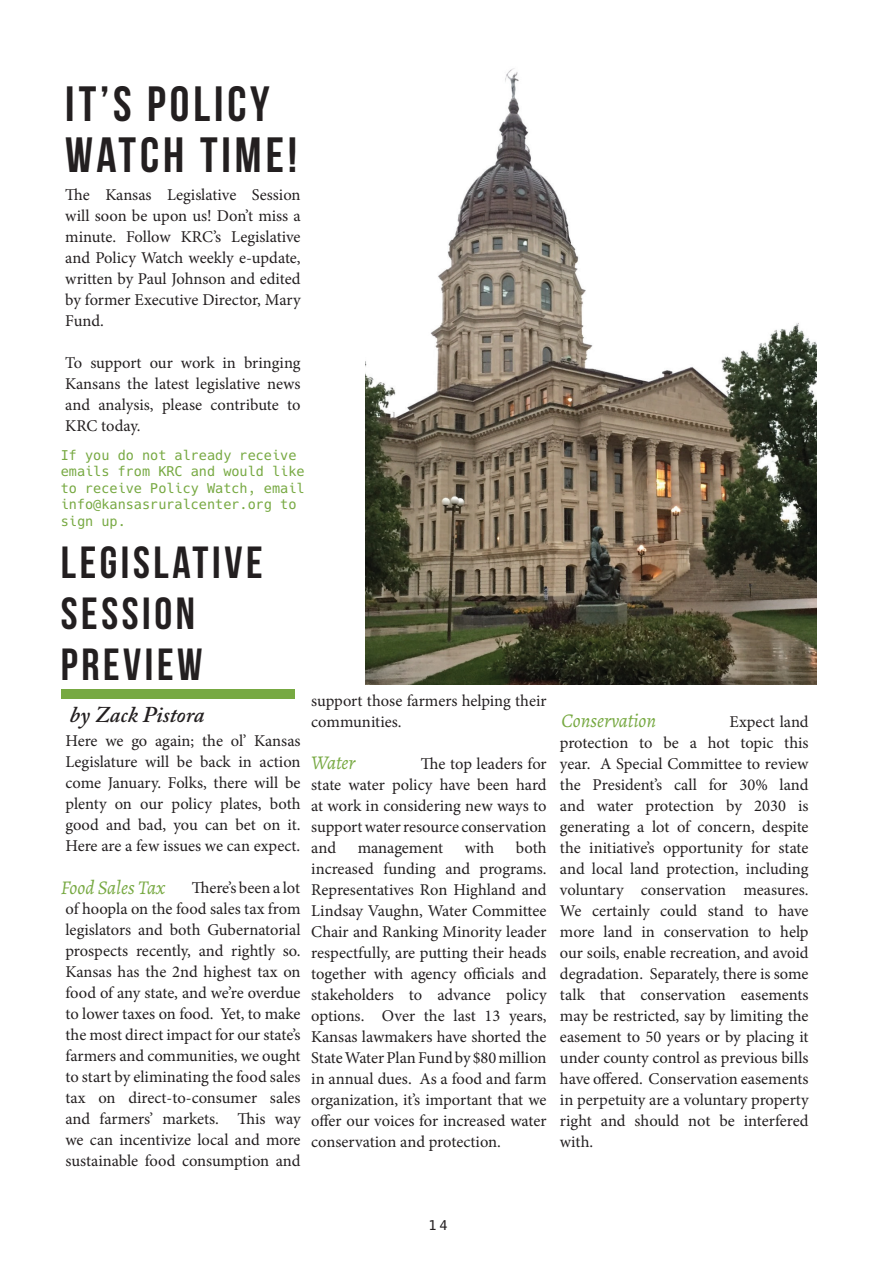
<style>
.page{position:relative;width:893px;height:1263px;background:#fff}
.page>*{position:absolute;margin:0;border:0;box-sizing:border-box;transform-origin:0 0}
.t1{font:49.5px/51px "Bebas Neue";letter-spacing:.08em;color:#231f20}
.t2{font:45px/51px "Bebas Neue";letter-spacing:.08em;color:#231f20}
.t3{font:italic 600 22.5px "Adobe Caslon Pro";color:#231f20}
.t4{font:italic 19.5px "Alegreya";color:#77a942}
.t5{font:16.5px/21px "Minion Pro";letter-spacing:-.005em;color:#231f20;text-align:justify}
.t6{font:13.5px/16.5px "Hack";color:#77a942}
.t7{font:13.5px "Hack";color:#231f20}
</style>
<div class="page">
<div style="left:61px;top:689px;width:234px;height:10px;background:#77a942"></div>
<img style="left:365px;top:68px;width:451px;height:617px">
<h1 class="t1" style="left:65px;top:78px;width:233px">IT’S POLICY<br>WATCH TIME!</h1>
<p class="t5" style="left:65px;top:184px;width:237px">The Kansas Legislative Session will soon be upon us! Don’t miss a minute. Follow KRC’s Legislative and Policy Watch weekly e-update, written by Paul Johnson and edited by former Executive Director, Mary Fund.</p>
<p class="t5" style="left:65px;top:352px;width:237px">To support our work in bringing Kansans the latest legislative news and analysis, please contribute to KRC today.</p>
<p class="t6" style="left:61px;top:447px;width:245px">If you do not already receive emails from KRC and would like to receive Policy Watch, email info@kansasruralcenter.org to sign up.</p>
<h2 class="t2" style="left:61px;top:537px;width:203px">LEGISLATIVE<br>SESSION<br>PREVIEW</h2>
<h3 class="t3" style="left:70px;top:701px;width:136px">by Zack Pistora</h3>
<p class="t5" style="left:65px;top:731px;width:237px">Here we go again; the ol’ Kansas Legislature will be back in action come January. Folks, there will be plenty on our policy plates, both good and bad, you can bet on it.<br>Here are a few issues we can expect.</p>
<p class="t5" style="left:65px;top:878px;width:237px;text-indent:126px">There’s been a lot of hoopla on the food sales tax from legislators and both Gubernatorial prospects recently, and rightly so.<br>Kansas has the 2nd highest tax on food of any state, and we’re overdue to lower taxes on food. Yet, to make the most direct impact for our state’s farmers and communities, we ought to start by eliminating the food sales tax on direct-to-consumer sales and farmers’ markets. This way we can incentivize local and more sustainable food consumption and</p>
<p class="t4" style="left:61px;top:874px;width:106px">Food Sales Tax</p>
<p class="t5" style="left:311px;top:690px;width:237px">support those farmers helping their communities.</p>
<p class="t5" style="left:311px;top:753px;width:237px;text-indent:110px">The top leaders for state water policy have been hard at work in considering new ways to support water resource conservation and</p>
<p class="t4" style="left:311px;top:749px;width:46px">Water</p>
<p class="t5" style="left:311px;top:837px;width:237px;text-indent:205px">both increased funding and programs.<br>Representatives Ron Highland and Lindsay Vaughn, Water Committee Chair and Ranking Minority leader respectfully, are putting their heads together with agency officials and stakeholders to advance policy options. Over the last 13 years, Kansas lawmakers have shorted the State Water Plan Fund by $80 million in annual dues. As a food and farm organization, it’s important that we offer our voices for increased water conservation and protection.</p>
<p class="t5" style="left:358px;top:837px;width:87px">management</p>
<p class="t5" style="left:465px;top:837px;width:31px">with</p>
<p class="t4" style="left:561px;top:708px;width:96px">Conservation</p>
<p class="t5" style="left:560px;top:711px;width:250px;text-indent:170px">Expect land protection to be a hot topic this year. A Special Committee to review the President’s call for 30% land and water protection by 2030 is generating a lot of concern, despite the initiative’s opportunity for state and local land protection, including voluntary conservation measures.<br>We certainly could stand to have more land in conservation to help our soils, enable recreation, and avoid degradation. Separately, there is some talk that conservation easements may be restricted, say by limiting the easement to 50 years or by placing it under county control as previous bills have offered. Conservation easements in perpetuity are a voluntary property right and should not be interfered with.</p>
<p class="t7" style="left:428px;top:1216px;width:20px">14</p>
</div>
